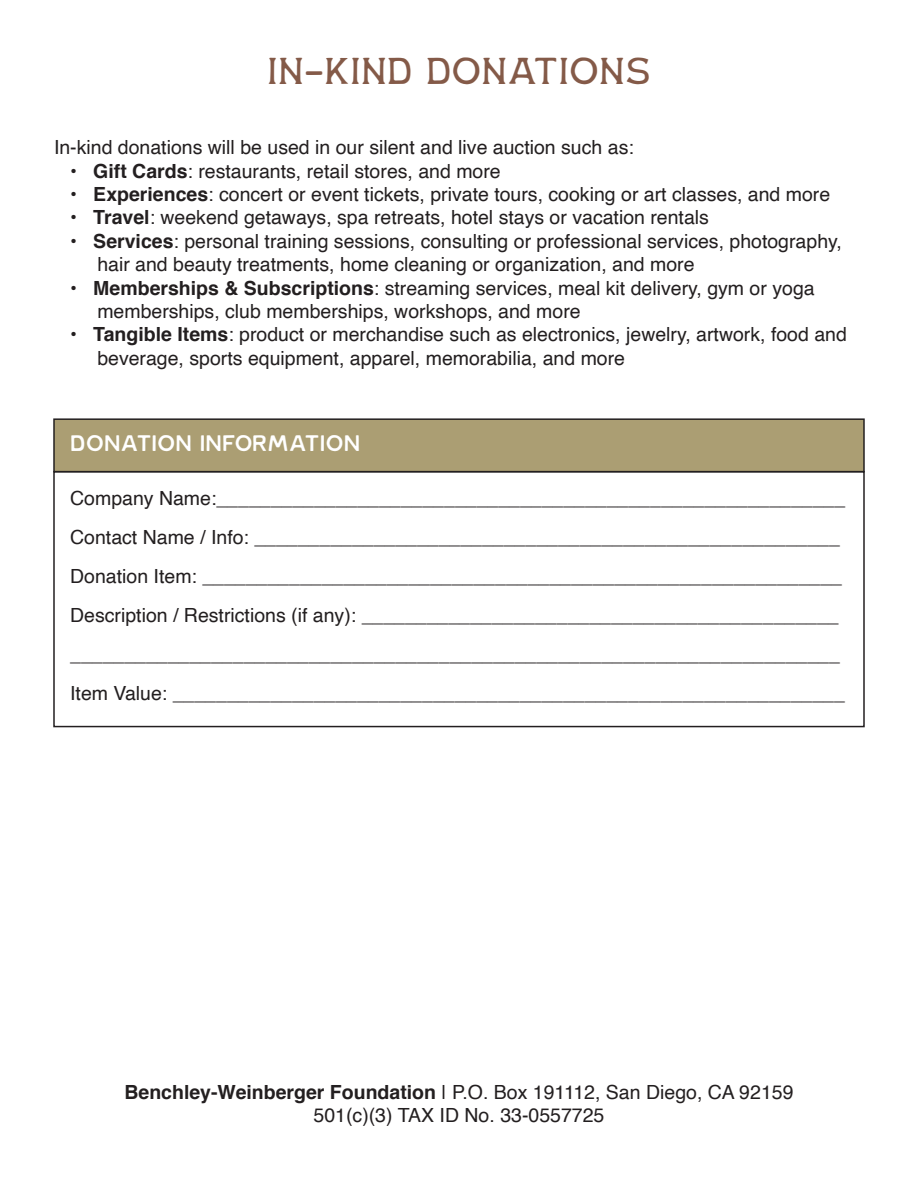
<style>
.page{position:relative;width:918px;height:1188px;background:#fff}
.page>*{position:absolute;margin:0;border:0;box-sizing:border-box;transform-origin:0 0}
.t1{font:37.5px "Rampart";color:#845a48}
.t2{font:700 22.5px "Rampart Sans";color:#fff}
.t3{font:19.5px/39px "Helvetica";color:#231f20}
.s1{font-weight:700}
</style>
<div class="page">
<div style="left:53px;top:418px;width:812px;height:54px;background:#ab9e73;border:2px solid #231f20"></div>
<div style="left:53px;top:471px;width:812px;height:256px;border:2px solid #231f20"></div>
<h1 class="t1" style="left:267px;top:41px;width:385px">IN-KIND DONATIONS</h1>
<p class="t3" style="left:54px;top:128px;width:581px">In-kind donations will be used in our silent and live auction such as:</p>
<p class="t3" style="left:70px;top:152px;width:432px">• <span class="s1">Gift Cards</span>: restaurants, retail stores, and more</p>
<p class="t3" style="left:70px;top:175px;width:762px">• <span class="s1">Experiences</span>: concert or event tickets, private tours, cooking or art classes, and more</p>
<p class="t3" style="left:70px;top:199px;width:640px">• <span class="s1">Travel</span>: weekend getaways, spa retreats, hotel stays or vacation rentals</p>
<p class="t3" style="left:97px;top:230px;width:746px;line-height:23.4px;text-indent:-27px">• <span class="s1">Services</span>: personal training sessions, consulting or professional services, photography, hair and beauty treatments, home cleaning or organization, and more</p>
<p class="t3" style="left:97px;top:277px;width:719px;line-height:23.4px;text-indent:-27px">• <span class="s1">Memberships &amp; Subscriptions</span>: streaming services, meal kit delivery, gym or yoga memberships, club memberships, workshops, and more</p>
<p class="t3" style="left:97px;top:323px;width:751px;line-height:23.4px;text-indent:-27px">• <span class="s1">Tangible Items</span>: product or merchandise such as electronics, jewelry, artwork, food and beverage, sports equipment, apparel, memorabilia, and more</p>
<p class="t2" style="left:70px;top:425px;width:292px">DONATION INFORMATION</p>
<p class="t3" style="left:70px;top:480px;width:777px">Company Name:__________________________________________________________ Contact Name / Info: ______________________________________________________ Donation Item: ___________________________________________________________ Description / Restrictions (if any): ____________________________________________ _______________________________________________________________________ Item Value: ______________________________________________________________</p>
<p class="t3" style="left:124px;top:1081px;width:671px;line-height:23.4px;text-align:center"><span class="s1">Benchley-Weinberger Foundation</span> | P.O. Box 191112, San Diego, CA 92159<br>501(c)(3) TAX ID No. 33-0557725</p>
</div>
